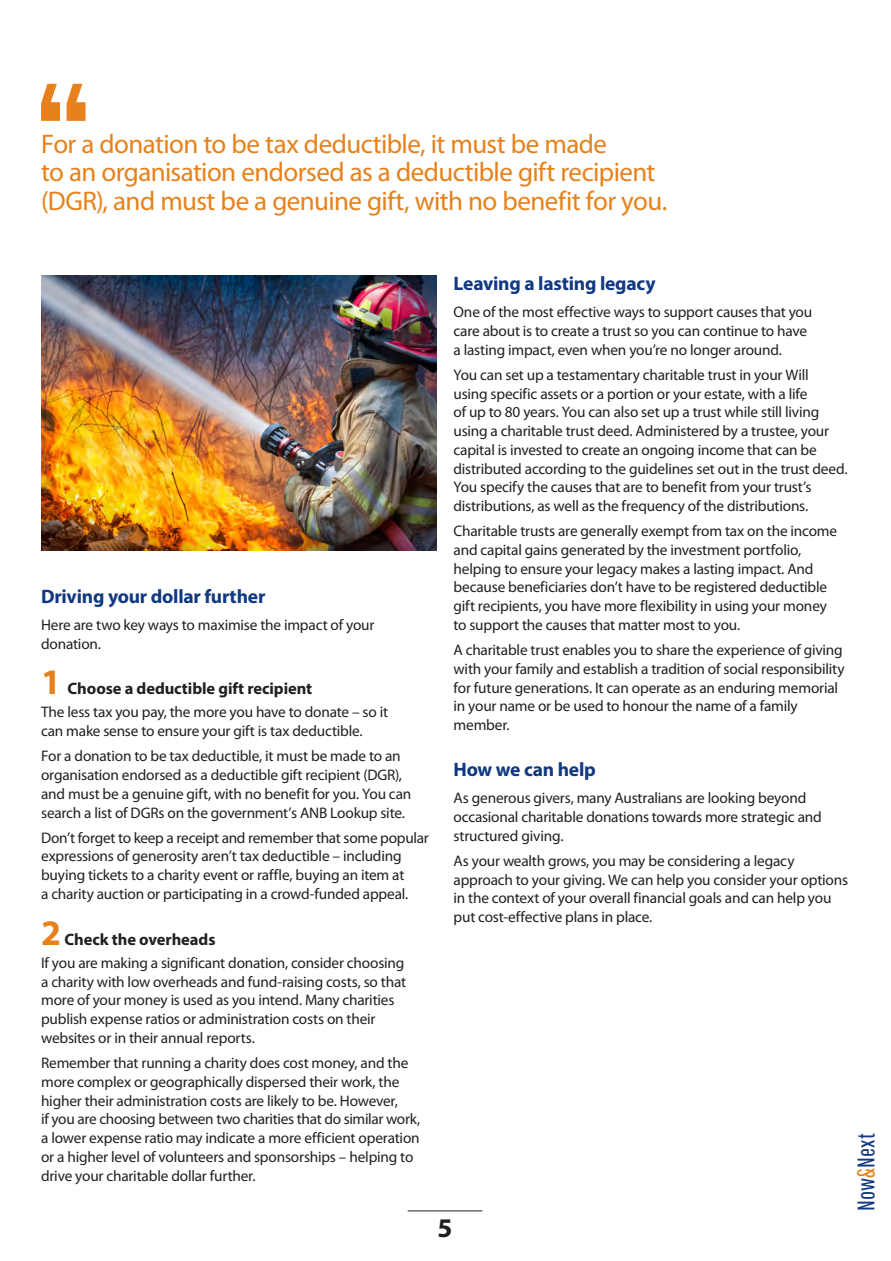
<style>
.page{position:relative;width:891px;height:1261px;background:#fff}
.page>*{position:absolute;margin:0;border:0;box-sizing:border-box;transform-origin:0 0}
.t1{font:27px/28.5px "Myriad Pro";letter-spacing:-.02em;color:#e6811b}
.t2{font:700 27px "Myriad Pro";color:#231f20}
.t3{font:24px "Pathway Gothic One";color:#113880}
.t4{font:700 19.5px "Myriad Pro";letter-spacing:-.01em;color:#113880}
.t5{font:700 16.5px "Myriad Pro";letter-spacing:-.005em;color:#231f20}
.t6{font:15.3px/18.8px "Myriad Pro";letter-spacing:-.015em;color:#231f20}
.s1{font-size:36px;color:#e6811b}
.s2{color:#e6811b}
</style>
<div class="page">
<hr style="left:408px;top:1210px;width:74px;height:1px;background:#231f20">
<svg style="left:41px;top:84px;width:45px;height:37px"></svg>
<img style="left:41px;top:275px;width:396px;height:275px">
<h1 class="t1" style="left:41px;top:129px;width:628px">For a donation to be tax deductible, it must be made<br>to an organisation endorsed as a deductible gift recipient (DGR), and must be a genuine gift, with no benefit for you.</h1>
<p class="t4" style="left:41px;top:583px;width:226px">Driving your dollar further</p>
<p class="t6" style="left:41px;top:615px;width:335px">Here are two key ways to maximise the impact of your donation.</p>
<p class="t5" style="left:41px;top:678px;width:273px"><span class="s1">1</span> Choose a deductible gift recipient</p>
<p class="t6" style="left:41px;top:702px;width:349px">The less tax you pay, the more you have to donate – so it can make sense to ensure your gift is tax deductible.</p>
<p class="t6" style="left:41px;top:746px;width:372px">For a donation to be tax deductible, it must be made to an organisation endorsed as a deductible gift recipient (DGR), and must be a genuine gift, with no benefit for you. You can search a list of DGRs on the government’s ANB Lookup site.</p>
<p class="t6" style="left:41px;top:828px;width:389px">Don’t forget to keep a receipt and remember that some popular expressions of generosity aren’t tax deductible – including buying tickets to a charity event or raffle, buying an item at<br>a charity auction or participating in a crowd-funded appeal.</p>
<p class="t5" style="left:41px;top:928px;width:176px"><span class="s1">2</span> Check the overheads</p>
<p class="t6" style="left:41px;top:953px;width:367px">If you are making a significant donation, consider choosing a charity with low overheads and fund-raising costs, so that more of your money is used as you intend. Many charities publish expense ratios or administration costs on their websites or in their annual reports.</p>
<p class="t6" style="left:41px;top:1053px;width:381px">Remember that running a charity does cost money, and the more complex or geographically dispersed their work, the higher their administration costs are likely to be. However,<br>if you are choosing between two charities that do similar work, a lower expense ratio may indicate a more efficient operation or a higher level of volunteers and sponsorships – helping to drive your charitable dollar further.</p>
<p class="t4" style="left:454px;top:270px;width:204px">Leaving a lasting legacy</p>
<p class="t6" style="left:454px;top:302px;width:360px">One of the most effective ways to support causes that you care about is to create a trust so you can continue to have a lasting impact, even when you’re no longer around.</p>
<p class="t6" style="left:454px;top:365px;width:396px">You can set up a testamentary charitable trust in your Will<br>using specific assets or a portion or your estate, with a life<br>of up to 80 years. You can also set up a trust while still living using a charitable trust deed. Administered by a trustee, your capital is invested to create an ongoing income that can be distributed according to the guidelines set out in the trust deed.<br>You specify the causes that are to benefit from your trust’s distributions, as well as the frequency of the distributions.</p>
<p class="t6" style="left:454px;top:521px;width:385px">Charitable trusts are generally exempt from tax on the income and capital gains generated by the investment portfolio, helping to ensure your legacy makes a lasting impact. And because beneficiaries don’t have to be registered deductible gift recipients, you have more flexibility in using your money to support the causes that matter most to you.</p>
<p class="t6" style="left:454px;top:640px;width:393px">A charitable trust enables you to share the experience of giving with your family and establish a tradition of social responsibility for future generations. It can operate as an enduring memorial in your name or be used to honour the name of a family member.</p>
<p class="t4" style="left:454px;top:756px;width:144px">How we can help</p>
<p class="t6" style="left:454px;top:788px;width:370px">As generous givers, many Australians are looking beyond occasional charitable donations towards more strategic and structured giving.</p>
<p class="t6" style="left:454px;top:851px;width:396px">As your wealth grows, you may be considering a legacy approach to your giving. We can help you consider your options in the context of your overall financial goals and can help you put cost-effective plans in place.</p>
<h1 class="t2" style="left:438px;top:1209px;width:16px">5</h1>
<h2 class="t3" style="left:852px;top:1210px;width:79px;rotate:-90deg">Now<span class="s2">&amp;</span>Next</h2>
</div>
